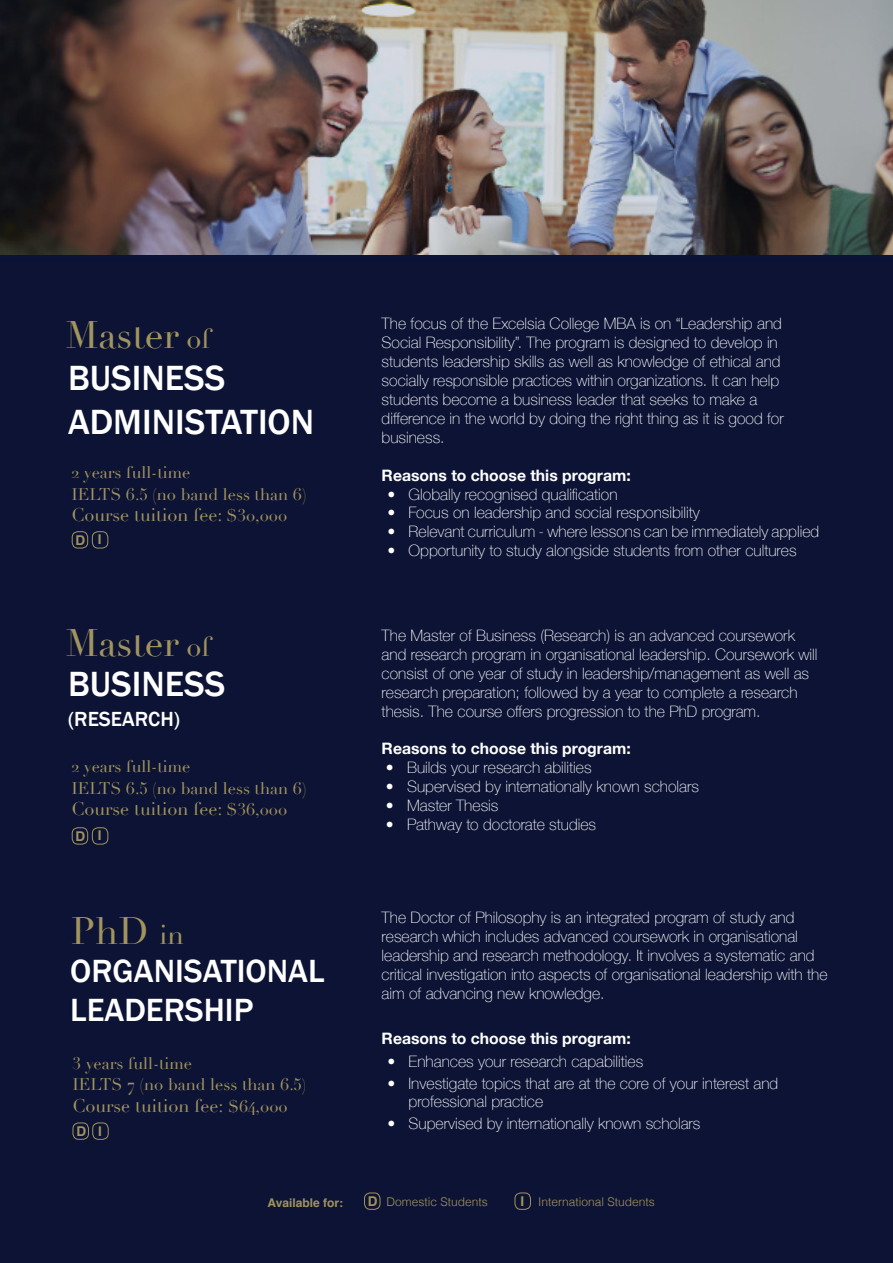
<style>
.page{position:relative;width:893px;height:1263px;background:#fff}
.page>*{position:absolute;margin:0;border:0;box-sizing:border-box;transform-origin:0 0}
.t1{font:37.5px "Didot";color:#a2945e}
.t2{font:500 36px/43.2px "Franklin Gothic";color:#fff}
.t3{font:500 33px/39.6px "Franklin Gothic";color:#fff}
.t4{font:500 21px "Franklin Gothic";color:#fff}
.t5{font:18px "Didot";color:#a2945e}
.t6{font:16.5px/21.6px "Didot";color:#a2945e}
.t7{font:100 15.75px/18.9px "Helvetica Neue";color:#fff}
.t8{font:700 15.75px "Helvetica Neue";color:#fff}
.t9{font:700 13.5px "Helvetica";color:#a2945e}
.t10{font:300 12px "Helvetica";color:#a2945e}
.t11{font:700 12px "Helvetica";color:#a2945e}
.s1{font-size:27px}
.s2{font-size:16.5px}
.s3{font-weight:700;font-size:13.5px}
</style>
<div class="page">
<div style="left:0;top:255px;width:893px;height:1008px;background:#0c1334"></div>
<div style="left:73px;top:1122px;width:16px;height:18px;border:1px solid #a2945e;border-radius:6px"></div>
<div style="left:72px;top:827px;width:16px;height:17px;border:1px solid #a2945e;border-radius:6px"></div>
<div style="left:72px;top:531px;width:16px;height:17px;border:1px solid #a2945e;border-radius:6px"></div>
<div style="left:515px;top:1192px;width:16px;height:18px;border:1px solid #a2945e;border-radius:6px"></div>
<div style="left:92px;top:1122px;width:17px;height:18px;border:1px solid #a2945e;border-radius:6px"></div>
<div style="left:92px;top:827px;width:16px;height:17px;border:1px solid #a2945e;border-radius:6px"></div>
<div style="left:92px;top:531px;width:16px;height:17px;border:1px solid #a2945e;border-radius:6px"></div>
<div style="left:364px;top:1192px;width:16px;height:18px;border:1px solid #a2945e;border-radius:6px"></div>
<img style="left:0;top:0;width:893px;height:255px">
<h1 class="t1" style="left:66px;top:313px;width:146px">Master <span class="s1">of</span></h1>
<h2 class="t2" style="left:68px;top:357px;width:248px">BUSINESS<br>ADMINISTATION</h2>
<p class="t6" style="left:71px;top:462px;width:237px">2 years full-time<br>IELTS 6.5 (no band less than 6)</p>
<p class="t5" style="left:71px;top:504px;width:217px">Course tuition fee: <span class="s2">$30,000</span></p>
<p class="t9" style="left:76px;top:529px;width:11px">D</p>
<p class="t9" style="left:98px;top:529px;width:5px">I</p>
<h1 class="t1" style="left:66px;top:620px;width:146px">Master <span class="s1">of</span></h1>
<h2 class="t2" style="left:68px;top:663px;width:159px">BUSINESS</h2>
<h3 class="t4" style="left:68px;top:706px;width:113px">(RESEARCH)</h3>
<p class="t6" style="left:71px;top:756px;width:237px">2 years full-time<br>IELTS 6.5 (no band less than 6)</p>
<p class="t5" style="left:71px;top:798px;width:217px">Course tuition fee: <span class="s2">$36,000</span></p>
<p class="t9" style="left:76px;top:825px;width:11px">D</p>
<p class="t9" style="left:98px;top:825px;width:5px">I</p>
<h1 class="t1" style="left:71px;top:908px;width:114px">PhD <span class="s1">in</span></h1>
<h3 class="t3" style="left:70px;top:951px;width:256px">ORGANISATIONAL<br>LEADERSHIP</h3>
<p class="t6" style="left:73px;top:1053px;width:235px">3 years full-time<br>IELTS 7 (no band less than 6.5)</p>
<p class="t5" style="left:73px;top:1095px;width:217px">Course tuition fee: <span class="s2">$64,000</span></p>
<p class="t9" style="left:76px;top:1121px;width:11px">D</p>
<p class="t9" style="left:98px;top:1120px;width:5px">I</p>
<p class="t7" style="left:382px;top:314px;width:404px">The focus of the Excelsia College MBA is on “Leadership and Social Responsibility”. The program is designed to develop in students leadership skills as well as knowledge of ethical and socially responsible practices within organizations. It can help students become a business leader that seeks to make a difference in the world by doing the right thing as it is good for business.</p>
<p class="t8" style="left:382px;top:463px;width:251px">Reasons to choose this program:</p>
<p class="t7" style="left:387px;top:484px;width:232px">• Globally recognised qualification</p>
<p class="t7" style="left:387px;top:503px;width:314px">• Focus on leadership and social responsibility</p>
<p class="t7" style="left:387px;top:522px;width:433px">• Relevant curriculum - where lessons can be immediately applied</p>
<p class="t7" style="left:387px;top:540px;width:411px">• Opportunity to study alongside students from other cultures</p>
<p class="t7" style="left:382px;top:625px;width:437px">The Master of Business (Research) is an advanced coursework and research program in organisational leadership. Coursework will consist of one year of study in leadership/management as well as research preparation; followed by a year to complete a research thesis. The course offers progression to the PhD program.</p>
<p class="t8" style="left:382px;top:736px;width:251px">Reasons to choose this program:</p>
<p class="t7" style="left:386px;top:758px;width:207px">• Builds your research abilities</p>
<p class="t7" style="left:386px;top:776px;width:315px">• Supervised by internationally known scholars</p>
<p class="t7" style="left:386px;top:795px;width:114px">• Master Thesis</p>
<p class="t7" style="left:386px;top:814px;width:212px">• Pathway to doctorate studies</p>
<p class="t7" style="left:382px;top:907px;width:447px">The Doctor of Philosophy is an integrated program of study and research which includes advanced coursework in organisational leadership and research methodology. It involves a systematic and critical investigation into aspects of organisational leadership with the aim of advancing new knowledge.</p>
<p class="t8" style="left:382px;top:1026px;width:251px">Reasons to choose this program:</p>
<p class="t7" style="left:387px;top:1051px;width:257px">• Enhances your research capabilities</p>
<p class="t7" style="left:409px;top:1073px;width:371px;line-height:18px;text-indent:-21px">• Investigate topics that are at the core of your interest and professional practice</p>
<p class="t7" style="left:387px;top:1113px;width:315px">• Supervised by internationally known scholars</p>
<p class="t9" style="left:368px;top:1191px;width:11px">D</p>
<p class="t11" style="left:268px;top:1193px;width:77px">Available for:</p>
<p class="t10" style="left:387px;top:1192px;width:103px">Domestic Students</p>
<p class="t10" style="left:520px;top:1192px;width:136px"><span class="s3">I</span> International Students</p>
</div>
